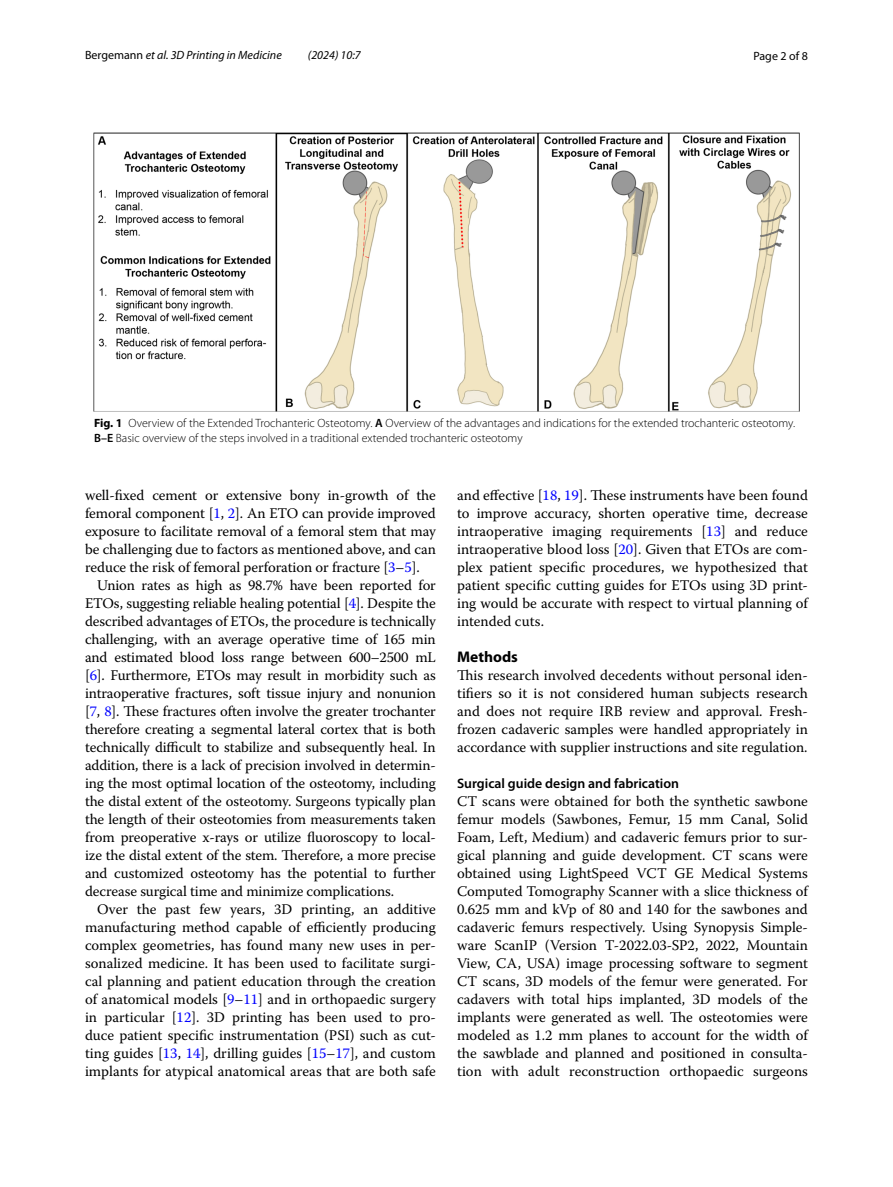
<style>
.page{position:relative;width:893px;height:1187px;background:#fff}
.page>*{position:absolute;margin:0;border:0;box-sizing:border-box;transform-origin:0 0}
.t1{font:700 15.45px "Myriad Pro";color:#000}
.t2{font:14.7px/18px "Warnock Pro";color:#000;text-align:justify}
.t3{font:600 13.8px "Myriad Pro";color:#000}
.t4{font:300 12px/15px "Myriad Pro";color:#000}
.t5{font:italic 12px "Myriad Pro";color:#000}
.t6{font:12px "Myriad Pro";color:#000}
.s1{font-style:normal}
.s2{font-weight:700}
.s3{font-weight:600}
.s4{color:#00f}
</style>
<div class="page">
<img style="left:93px;top:133px;width:707px;height:278px">
<p class="t5" style="left:85px;top:48px;width:198px"><span class="s1">Bergemann</span> et al. 3D Printing in Medicine</p>
<p class="t5" style="left:308px;top:48px;width:54px">(2024) 10:7</p>
<p class="t6" style="left:753px;top:48px;width:56px">Page 2 of 8</p>
<p class="t4" style="left:94px;top:415px;width:703px"><span class="s2">Fig. 1</span> Overview of the Extended Trochanteric Osteotomy. <span class="s3">A</span> Overview of the advantages and indications for the extended trochanteric osteotomy.<br><span class="s3">B–E</span> Basic overview of the steps involved in a traditional extended trochanteric osteotomy</p>
<p class="t2" style="left:85px;top:486px;width:352px">well-fixed cement or extensive bony in-growth of the femoral component [<span class="s4">1</span>, <span class="s4">2</span>]. An ETO can provide improved exposure to facilitate removal of a femoral stem that may be challenging due to factors as mentioned above, and can reduce the risk of femoral perforation or fracture [<span class="s4">3</span>–<span class="s4">5</span>].</p>
<p class="t2" style="left:85px;top:576px;width:352px;text-indent:12px">Union rates as high as 98.7% have been reported for ETOs, suggesting reliable healing potential [<span class="s4">4</span>]. Despite the described advantages of ETOs, the procedure is technically challenging, with an average operative time of 165 min and estimated blood loss range between 600–2500 mL [<span class="s4">6</span>]. Furthermore, ETOs may result in morbidity such as intraoperative fractures, soft tissue injury and nonunion [<span class="s4">7</span>, <span class="s4">8</span>]. These fractures often involve the greater trochanter therefore creating a segmental lateral cortex that is both technically difficult to stabilize and subsequently heal. In addition, there is a lack of precision involved in determin&shy;ing the most optimal location of the osteotomy, including the distal extent of the osteotomy. Surgeons typically plan the length of their osteotomies from measurements taken from preoperative x-rays or utilize fluoroscopy to local&shy;ize the distal extent of the stem. Therefore, a more precise and customized osteotomy has the potential to further decrease surgical time and minimize complications.</p>
<p class="t2" style="left:85px;top:900px;width:352px;text-indent:12px">Over the past few years, 3D printing, an additive manufacturing method capable of efficiently producing complex geometries, has found many new uses in per&shy;sonalized medicine. It has been used to facilitate surgi&shy;cal planning and patient education through the creation of anatomical models [<span class="s4">9</span>–<span class="s4">11</span>] and in orthopaedic surgery in particular [<span class="s4">12</span>]. 3D printing has been used to pro&shy;duce patient specific instrumentation (PSI) such as cut&shy;ting guides [<span class="s4">13</span>, <span class="s4">14</span>], drilling guides [<span class="s4">15</span>–<span class="s4">17</span>], and custom implants for atypical anatomical areas that are both safe</p>
<p class="t2" style="left:457px;top:486px;width:352px">and effective [<span class="s4">18</span>, <span class="s4">19</span>]. These instruments have been found to improve accuracy, shorten operative time, decrease intraoperative imaging requirements [<span class="s4">13</span>] and reduce intraoperative blood loss [<span class="s4">20</span>]. Given that ETOs are com&shy;plex patient specific procedures, we hypothesized that patient specific cutting guides for ETOs using 3D print&shy;ing would be accurate with respect to virtual planning of intended cuts.</p>
<p class="t1" style="left:457px;top:647px;width:62px">Methods</p>
<p class="t2" style="left:457px;top:666px;width:352px">This research involved decedents without personal iden&shy;tifiers so it is not considered human subjects research and does not require IRB review and approval. Fresh&shy;frozen cadaveric samples were handled appropriately in accordance with supplier instructions and site regulation.</p>
<p class="t3" style="left:457px;top:774px;width:224px">Surgical guide design and fabrication</p>
<p class="t2" style="left:457px;top:792px;width:352px">CT scans were obtained for both the synthetic sawbone femur models (Sawbones, Femur, 15 mm Canal, Solid Foam, Left, Medium) and cadaveric femurs prior to sur&shy;gical planning and guide development. CT scans were obtained using LightSpeed VCT GE Medical Systems Computed Tomography Scanner with a slice thickness of 0.625 mm and kVp of 80 and 140 for the sawbones and cadaveric femurs respectively. Using Synopysis Simple&shy;ware ScanIP (Version T-2022.03-SP2, 2022, Mountain View, CA, USA) image processing software to segment CT scans, 3D models of the femur were generated. For cadavers with total hips implanted, 3D models of the implants were generated as well. The osteotomies were modeled as 1.2 mm planes to account for the width of the sawblade and planned and positioned in consulta&shy;tion with adult reconstruction orthopaedic surgeons</p>
</div>
